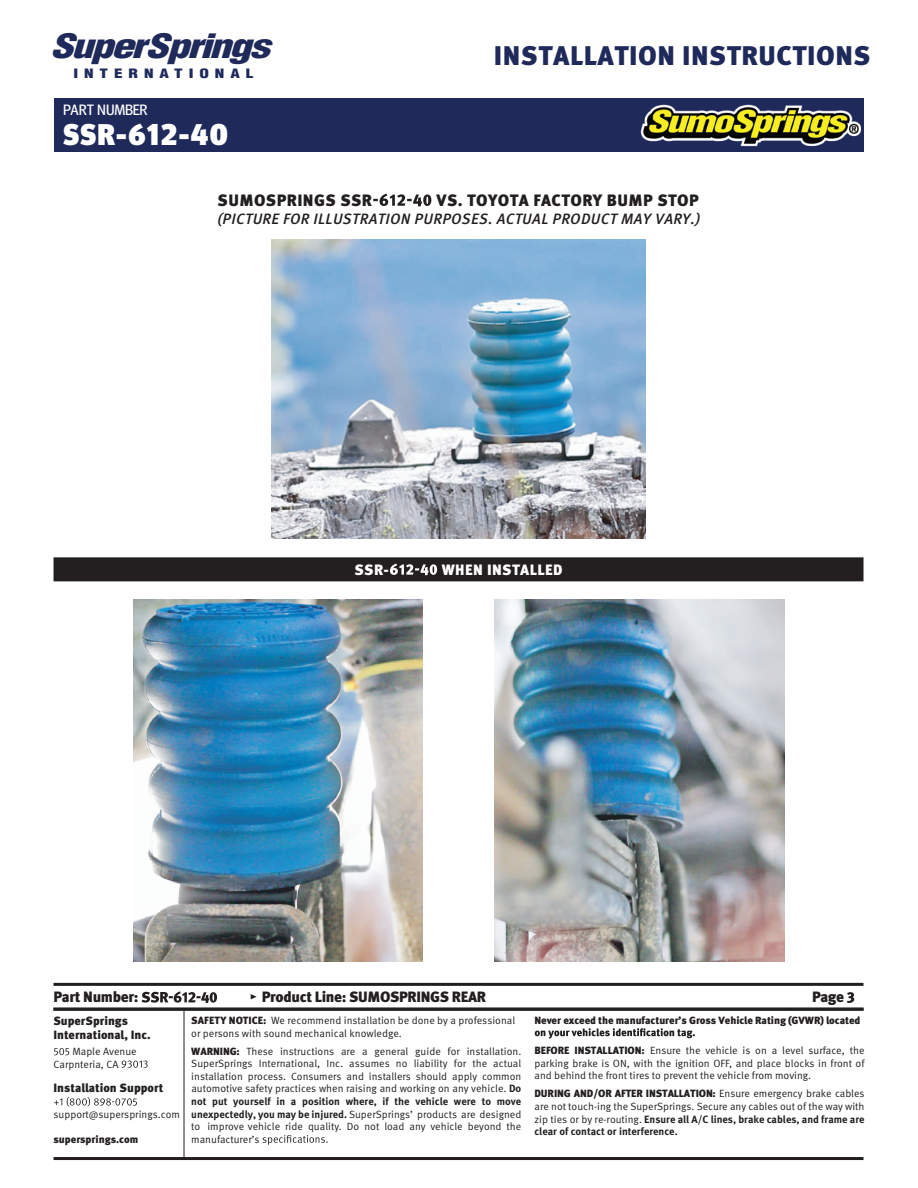
<style>
.page{position:relative;width:918px;height:1188px;background:#fff}
.page>*{position:absolute;margin:0;border:0;box-sizing:border-box;transform-origin:0 0}
.t1{font:italic 900 32.85px "Switzerland Cond";letter-spacing:-.05em;color:#1f2a5b;scale:1.36 1}
.t2{font:900 30px "Meta Headline Pro";letter-spacing:.05em;color:#fff}
.t3{font:900 27px "Meta Pro";letter-spacing:.02em;color:#1f2a5b}
.t4{font:900 16.5px "Meta Pro";letter-spacing:.025em;color:#231f20}
.t5{font:italic 500 15px "Meta Pro";letter-spacing:.025em;color:#231f20}
.t6{font:900 15px "Meta Pro";letter-spacing:-.025em;color:#231f20}
.t7{font:900 15px "Meta Pro";letter-spacing:.025em;color:#fff}
.t8{font:15px "Meta Headline Pro";letter-spacing:-.025em;color:#fff}
.t9{font:12.6px "Switzerland Cond Black Plain";letter-spacing:.35em;color:#1f2a5b;scale:1.36 1}
.t10{font:900 12px/14.4px "Meta Pro";color:#231f20}
.t11{font:10.5px/12.6px "Meta Pro Norm";color:#231f20;text-align:justify}
.t12{font:700 10.5px/12.6px "Meta Pro";color:#231f20}
.t13{font:900 10.5px "Meta Pro";letter-spacing:-.01em;color:#231f20}
.s1{font-family:"Meta Pro";font-weight:900}
.s2{font-family:"Meta Pro";font-weight:700}
.s3{font-family:"Meta Pro Norm";font-weight:400}
</style>
<div class="page">
<img style="left:272px;top:240px;width:373px;height:299px">
<hr style="left:54px;top:1157px;width:810px;height:3px;background:#231f20">
<hr style="left:54px;top:1008px;width:810px;height:3px;background:#231f20">
<hr style="left:54px;top:983px;width:810px;height:3px;background:#231f20">
<svg style="left:54px;top:1048px;width:15px;height:7px"></svg>
<svg style="left:121px;top:1061px;width:27px;height:7px"></svg>
<svg style="left:54px;top:1097px;width:83px;height:10px"></svg>
<hr style="left:184px;top:1011px;width:1px;height:149px;background:#231f20">
<svg style="left:142px;top:991px;width:75px;height:12px"></svg>
<svg style="left:847px;top:992px;width:7px;height:11px"></svg>
<svg style="left:263px;top:1135px;width:65px;height:10px"></svg>
<svg style="left:535px;top:1028px;width:160px;height:11px"></svg>
<div style="left:54px;top:98px;width:810px;height:54px;background:#1f2a5b"></div>
<img style="left:640px;top:104px;width:220px;height:42px">
<img style="left:133px;top:600px;width:289px;height:362px">
<img style="left:495px;top:600px;width:289px;height:362px">
<div style="left:54px;top:557px;width:810px;height:24px;background:#231f20"></div>
<svg style="left:390px;top:564px;width:47px;height:11px"></svg>
<svg style="left:373px;top:194px;width:58px;height:12px"></svg>
<h1 class="t1" style="left:51px;top:25px;width:162px">SuperSprings</h1>
<p class="t9" style="left:73px;top:66px;width:134px">INTERNATIONAL</p>
<h3 class="t8" style="left:63px;top:98px;width:86px">PART NUMBER</h3>
<h2 class="t2" style="left:63px;top:110px;width:166px">SSR-612-40</h2>
<h3 class="t3" style="left:494px;top:34px;width:378px">INSTALLATION INSTRUCTIONS</h3>
<h3 class="t4" style="left:218px;top:187px;width:156px">SUMOSPRINGS SSR</h3>
<h3 class="t4" style="left:436px;top:187px;width:264px">VS. TOYOTA FACTORY BUMP STOP</h3>
<h3 class="t5" style="left:217px;top:207px;width:485px">(PICTURE FOR ILLUSTRATION PURPOSES. ACTUAL PRODUCT MAY VARY.)</h3>
<h3 class="t7" style="left:354px;top:558px;width:36px">SSR-</h3>
<h3 class="t7" style="left:442px;top:558px;width:122px">WHEN INSTALLED</h3>
<h3 class="t6" style="left:54px;top:985px;width:87px">Part Number:</h3>
<h3 class="t6" style="left:250px;top:985px;width:238px">▸ Product Line: SUMOSPRINGS REAR</h3>
<h3 class="t6" style="left:812px;top:985px;width:33px">Page</h3>
<p class="t11" style="left:191px;top:1013px;width:325px"><span class="s1">SAFETY NOTICE:</span> We recommend installation be done by a professional or persons with sound mechanical knowledge.</p>
<p class="t11" style="left:191px;top:1044px;width:332px"><span class="s1">WARNING:</span> These instructions are a general guide for installation.<br>SuperSprings International, Inc. assumes no liability for the actual installation process. Consumers and installers should apply common automotive safety practices when raising and working on any vehicle. <span class="s2">Do</span></p>
<p class="t12" style="left:191px;top:1094px;width:331px">not put yourself in a position where, if the vehicle were to move</p>
<p class="t11" style="left:191px;top:1107px;width:332px"><span class="s2">unexpectedly, you may be injured.</span> SuperSprings’ products are designed to improve vehicle ride quality. Do not load any vehicle beyond the manufacturer’s</p>
<p class="t13" style="left:534px;top:1012px;width:328px">Never exceed the manufacturer’s Gross Vehicle Rating (GVWR) located</p>
<p class="t11" style="left:534px;top:1044px;width:332px"><span class="s1">BEFORE INSTALLATION:</span> Ensure the vehicle is on a level surface, the parking brake is ON, with the ignition OFF, and place blocks in front of and behind the front tires to prevent the vehicle from moving.</p>
<p class="t13" style="left:534px;top:1085px;width:332px">DURING AND/OR AFTER INSTALLATION: <span class="s3">Ensure emergency brake cables</span></p>
<p class="t11" style="left:534px;top:1099px;width:332px">are not touch-ing the SuperSprings. Secure any cables out of the way with</p>
<p class="t12" style="left:534px;top:1112px;width:332px"><span class="s3">zip ties or by re-routing.</span> Ensure all A/C lines, brake cables, and frame are clear of contact or interference.</p>
<p class="t10" style="left:54px;top:1013px;width:99px">SuperSprings<br>International, Inc.</p>
<p class="t11" style="left:54px;top:1044px;width:85px;text-indent:19px">Maple Avenue<br>Carpnteria, CA</p>
<p class="t10" style="left:54px;top:1080px;width:111px">Installation Support</p>
<p class="t11" style="left:54px;top:1107px;width:128px">support@supersprings.com</p>
<p class="t13" style="left:54px;top:1131px;width:86px">supersprings.com</p>
</div>
